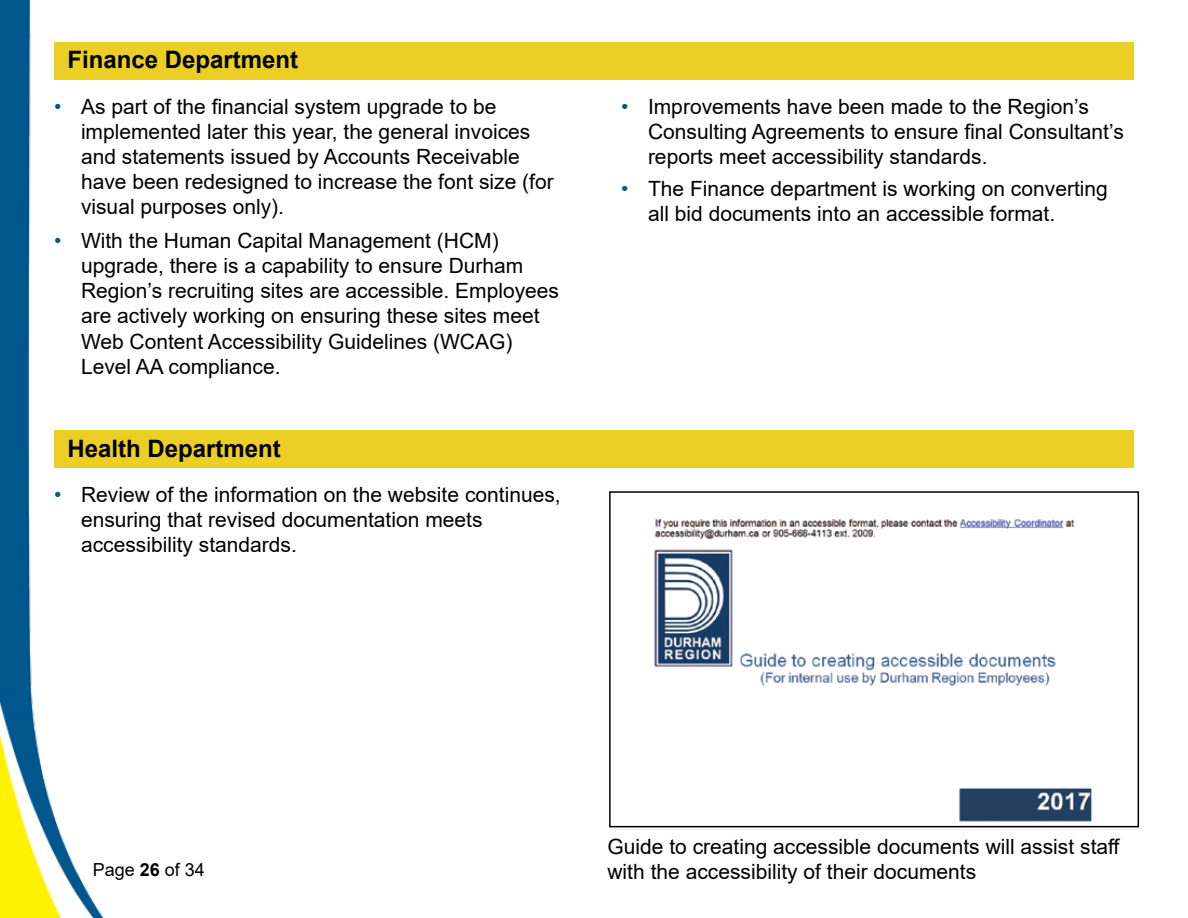
<style>
.page{position:relative;width:1188px;height:918px;background:#fff}
.page>*{position:absolute;margin:0;border:0;box-sizing:border-box;transform-origin:0 0}
.t1{font:700 24px "Arial";color:#000}
.t2{font:21px/25.2px "Arial";color:#000}
.t3{font:18px "Arial";color:#000}
.s1{color:#00578e}
.s2{font-weight:700}
</style>
<div class="page">
<img style="left:0;top:0;width:104px;height:918px">
<div style="left:54px;top:42px;width:1080px;height:38px;background:#ebcf24"></div>
<div style="left:54px;top:430px;width:1080px;height:38px;background:#ebcf24"></div>
<img style="left:654px;top:518px;width:439px;height:304px">
<div style="left:609px;top:491px;width:530px;height:336px;border:2px solid #000"></div>
<h2 class="t1" style="left:68px;top:43px;width:232px">Finance Department</h2>
<p class="t2" style="left:81px;top:94px;width:474px;text-indent:-27px"><span class="s1">•</span> As part of the financial system upgrade to be implemented later this year, the general invoices and statements issued by Accounts Receivable have been redesigned to increase the font size (for visual purposes only).</p>
<p class="t2" style="left:81px;top:228px;width:480px;text-indent:-27px"><span class="s1">•</span> With the Human Capital Management (HCM) upgrade, there is a capability to ensure Durham Region’s recruiting sites are accessible. Employees are actively working on ensuring these sites meet Web Content Accessibility Guidelines (WCAG)<br>Level AA compliance.</p>
<h2 class="t1" style="left:68px;top:431px;width:215px">Health Department</h2>
<p class="t2" style="left:81px;top:482px;width:481px;text-indent:-27px"><span class="s1">•</span> Review of the information on the website continues, ensuring that revised documentation meets accessibility standards.</p>
<p class="t2" style="left:648px;top:94px;width:477px;text-indent:-27px"><span class="s1">•</span> Improvements have been made to the Region’s<br>Consulting Agreements to ensure final Consultant’s reports meet accessibility standards.</p>
<p class="t2" style="left:648px;top:176px;width:461px;text-indent:-27px"><span class="s1">•</span> The Finance department is working on converting all bid documents into an accessible format.</p>
<p class="t2" style="left:608px;top:834px;width:514px">Guide to creating accessible documents will assist staff</p>
<p class="t3" style="left:93px;top:857px;width:114px">Page <span class="s2">26</span> of 34</p>
<p class="t2" style="left:608px;top:859px;width:370px">with the accessibility of their documents</p>
</div>
